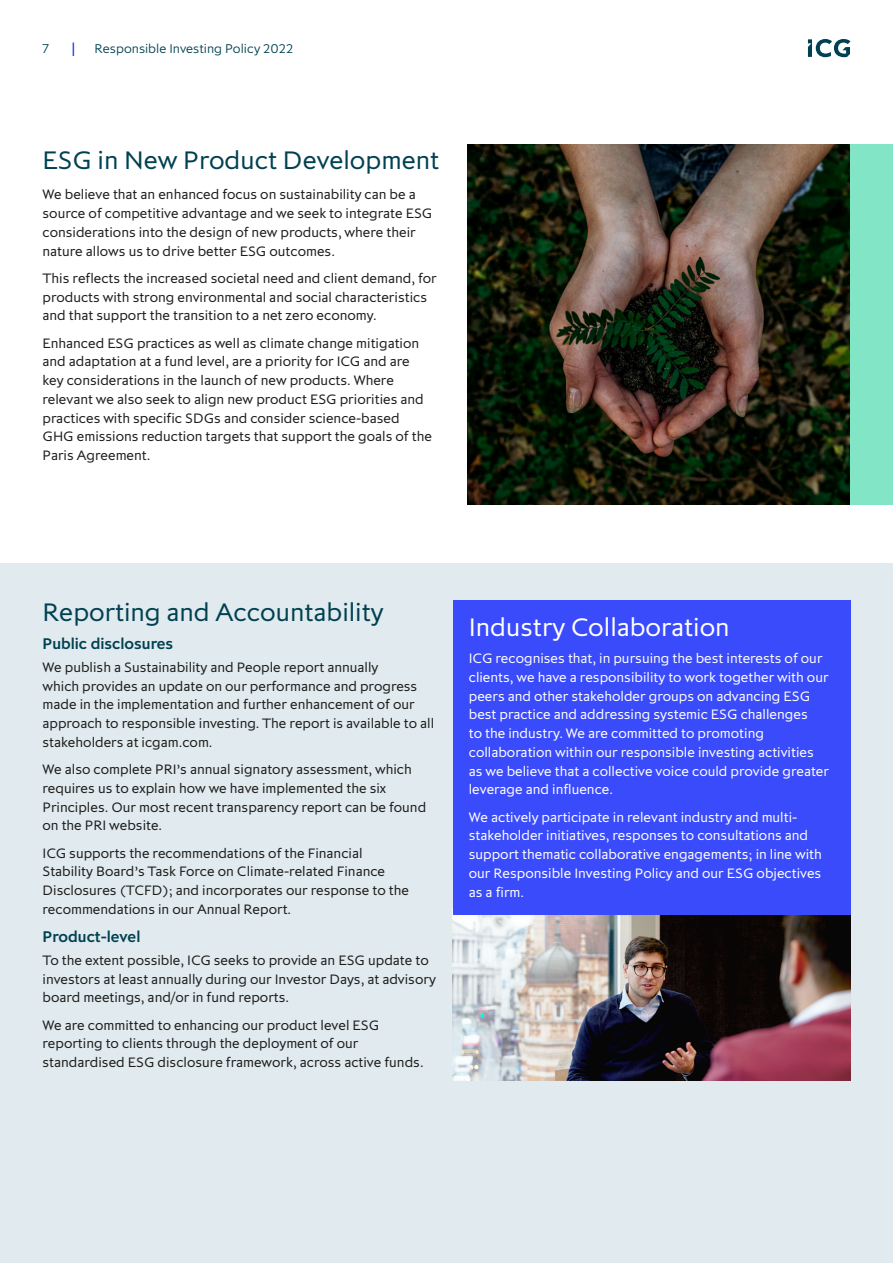
<style>
.page{position:relative;width:893px;height:1263px;background:#fff}
.page>*{position:absolute;margin:0;border:0;box-sizing:border-box;transform-origin:0 0}
.ICG_Body_Page_Header{font:27px "Pembroke";color:#004151}
.ICG_Body_Page_Header-2{font:27px "Pembroke";color:#fff}
.ICG_Body_Header{font:500 16.5px "Pembroke";color:#004151}
.ICG_Body_Text{font:14.55px/18.8px "Pembroke";color:#1d1d1b}
.ICG_Body_Text-2{font:14.55px/18.8px "Pembroke";color:#fff}
.t1{font:300 13.5px "Pembroke";color:#004151}
</style>
<div class="page">
<svg style="left:73px;top:43px;width:1px;height:13px"></svg>
<svg style="left:808px;top:39px;width:42px;height:18px"></svg>
<div style="left:0;top:563px;width:893px;height:700px;background:#e1eaee"></div>
<img style="left:453px;top:915px;width:397px;height:165px">
<div style="left:453px;top:600px;width:397px;height:315px;background:#3a4bfb"></div>
<img style="left:468px;top:144px;width:382px;height:360px">
<div style="left:850px;top:144px;width:43px;height:360px;background:#82e5c6"></div>
<p class="t1" style="left:43px;top:40px;width:8px">7</p>
<p class="t1" style="left:95px;top:40px;width:200px">Responsible Investing Policy 2022</p>
<p class="ICG_Body_Page_Header" style="left:43px;top:144px;width:398px">ESG in New Product Development</p>
<p class="ICG_Body_Text" style="left:43px;top:185px;width:391px">We believe that an enhanced focus on sustainability can be a source of competitive advantage and we seek to integrate ESG considerations into the design of new products, where their nature allows us to drive better ESG outcomes.</p>
<p class="ICG_Body_Text" style="left:43px;top:268px;width:396px">This reflects the increased societal need and client demand, for products with strong environmental and social characteristics and that support the transition to a net zero economy.</p>
<p class="ICG_Body_Text" style="left:43px;top:333px;width:391px">Enhanced ESG practices as well as climate change mitigation and adaptation at a fund level, are a priority for ICG and are key considerations in the launch of new products. Where relevant we also seek to align new product ESG priorities and practices with specific SDGs and consider science-based GHG emissions reduction targets that support the goals of the Paris Agreement.</p>
<p class="ICG_Body_Page_Header" style="left:43px;top:595px;width:343px">Reporting and Accountability</p>
<p class="ICG_Body_Header" style="left:43px;top:633px;width:132px">Public disclosures</p>
<p class="ICG_Body_Text" style="left:43px;top:657px;width:393px">We publish a Sustainability and People report annually<br>which provides an update on our performance and progress made in the implementation and further enhancement of our approach to responsible investing. The report is available to all stakeholders at icgam.com.</p>
<p class="ICG_Body_Text" style="left:43px;top:759px;width:385px">We also complete PRI’s annual signatory assessment, which requires us to explain how we have implemented the six Principles. Our most recent transparency report can be found on the PRI website.</p>
<p class="ICG_Body_Text" style="left:43px;top:843px;width:368px">ICG supports the recommendations of the Financial Stability Board’s Task Force on Climate-related Finance Disclosures (TCFD); and incorporates our response to the recommendations in our Annual Report.</p>
<p class="ICG_Body_Header" style="left:43px;top:926px;width:99px">Product-level</p>
<p class="ICG_Body_Text" style="left:43px;top:950px;width:395px">To the extent possible, ICG seeks to provide an ESG update to investors at least annually during our Investor Days, at advisory board meetings, and/or in fund reports.</p>
<p class="ICG_Body_Text" style="left:43px;top:1015px;width:383px">We are committed to enhancing our product level ESG reporting to clients through the deployment of our standardised ESG disclosure framework, across active funds.</p>
<p class="ICG_Body_Page_Header-2" style="left:469px;top:611px;width:262px">Industry Collaboration</p>
<p class="ICG_Body_Text-2" style="left:469px;top:648px;width:362px">ICG recognises that, in pursuing the best interests of our clients, we have a responsibility to work together with our peers and other stakeholder groups on advancing ESG best practice and addressing systemic ESG challenges<br>to the industry. We are committed to promoting collaboration within our responsible investing activities as we believe that a collective voice could provide greater leverage and influence.</p>
<p class="ICG_Body_Text-2" style="left:469px;top:807px;width:355px">We actively participate in relevant industry and multi&shy;stakeholder initiatives, responses to consultations and support thematic collaborative engagements; in line with our Responsible Investing Policy and our ESG objectives as a firm.</p>
</div>
